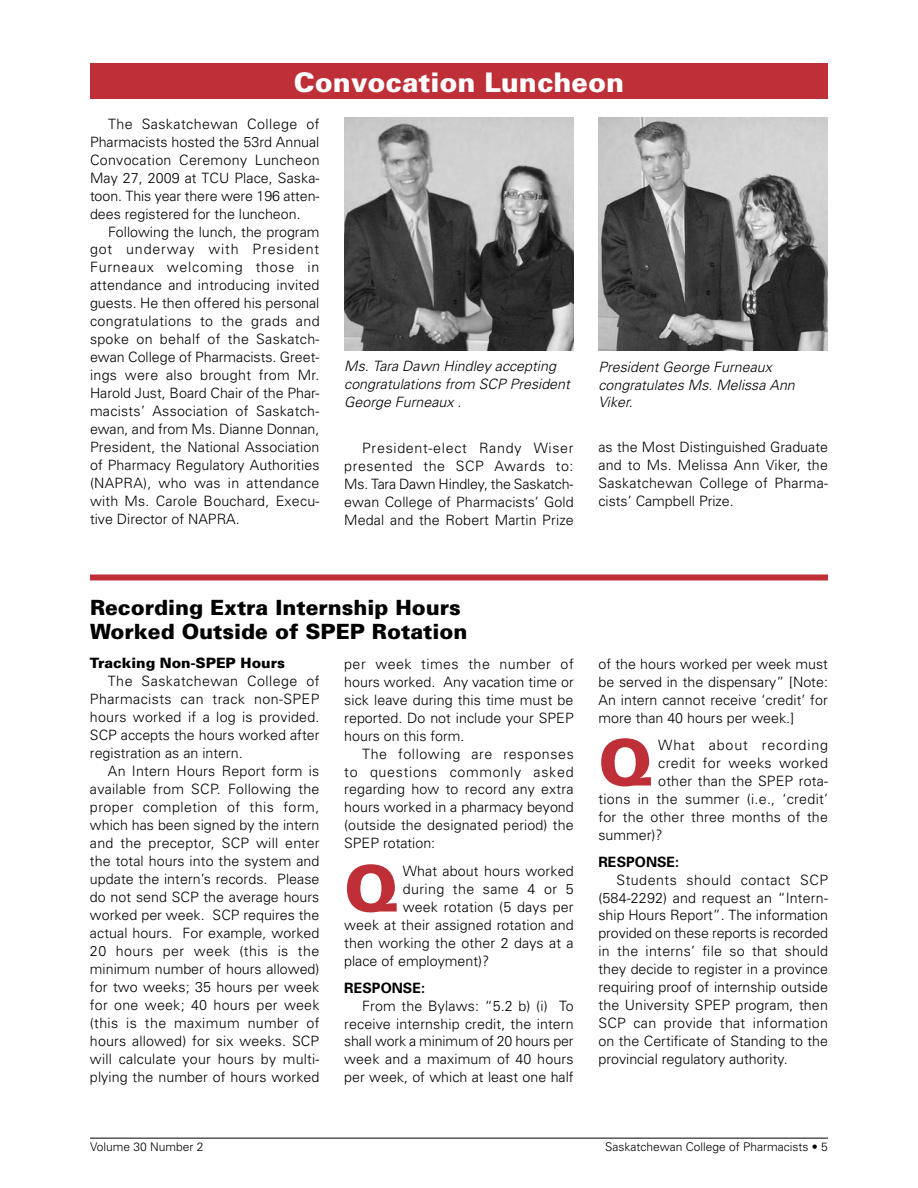
<style>
.page{position:relative;width:918px;height:1188px;background:#fff}
.page>*{position:absolute;margin:0;border:0;box-sizing:border-box;transform-origin:0 0}
.t1{font:900 64.05px "Univers";color:#bf2f38}
.t2{font:900 27px "Univers";color:#fff}
.t3{font:900 21px/24px "Univers";color:#000}
.t4{font:300 14.25px/18px "Univers";letter-spacing:.005em;color:#000;text-align:justify}
.t5{font:italic 300 14.25px/18px "Univers";color:#000}
.t6{font:900 14.25px "Univers";color:#000}
.t7{font:700 14.25px "Univers";color:#000}
.t8{font:300 14.25px "Univers";letter-spacing:.06em;color:#000}
.t9{font:300 14.25px "Univers";letter-spacing:.025em;color:#000}
.t10{font:300 12px "Univers";color:#000}
</style>
<div class="page">
<hr style="left:90px;top:1138px;width:738px;height:1px;background:#000">
<div style="left:90px;top:63px;width:738px;height:36px;background:#bf2f38"></div>
<div style="left:90px;top:574px;width:738px;height:6px;background:#bf2f38"></div>
<img style="left:344px;top:117px;width:230px;height:234px">
<img style="left:598px;top:117px;width:230px;height:234px">
<h2 class="t2" style="left:294px;top:65px;width:332px">Convocation Luncheon</h2>
<p class="t4" style="left:90px;top:114px;width:231px;text-indent:18px">The Saskatchewan College of Pharmacists hosted the 53rd Annual Convocation Ceremony Luncheon May 27, 2009 at TCU Place, Saska&shy;toon. This year there were 196 atten&shy;dees registered for the luncheon.</p>
<p class="t4" style="left:90px;top:222px;width:231px;text-indent:18px">Following the lunch, the program got underway with President Furneaux welcoming those in attendance and introducing invited guests. He then offered his personal congratulations to the grads and spoke on behalf of the Saskatch&shy;ewan College of Pharmacists. Greet&shy;ings were also brought from Mr.<br>Harold Just, Board Chair of the Phar&shy;macists’ Association of Saskatch&shy;ewan, and from Ms. Dianne Donnan, President, the National Association of Pharmacy Regulatory Authorities (NAPRA), who was in attendance with Ms. Carole Bouchard, Execu&shy;tive Director of NAPRA.</p>
<p class="t5" style="left:598px;top:357px;width:198px">President George Furneaux congratulates Ms. Melissa Ann<br>Viker.</p>
<p class="t4" style="left:598px;top:438px;width:231px">as the Most Distinguished Graduate and to Ms. Melissa Ann Viker, the Saskatchewan College of Pharma&shy;cists’ Campbell Prize.</p>
<p class="t5" style="left:344px;top:357px;width:227px">Ms. Tara Dawn Hindley accepting congratulations from SCP President<br>George Furneaux .</p>
<p class="t4" style="left:344px;top:438px;width:231px;text-indent:18px">President-elect Randy Wiser presented the SCP Awards to:<br>Ms. Tara Dawn Hindley, the Saskatch&shy;ewan College of Pharmacists’ Gold Medal and the Robert Martin Prize</p>
<h3 class="t3" style="left:90px;top:595px;width:379px">Recording Extra Internship Hours<br>Worked Outside of SPEP Rotation</h3>
<p class="t4" style="left:344px;top:654px;width:231px">per week times the number of hours worked. Any vacation time or sick leave during this time must be reported. Do not include your SPEP hours on this form.</p>
<p class="t4" style="left:344px;top:744px;width:231px;text-indent:18px">The following are responses to questions commonly asked regarding how to record any extra hours worked in a pharmacy beyond (outside the designated period) the SPEP rotation:</p>
<h1 class="t1" style="left:344px;top:849px;width:55px">Q</h1>
<p class="t4" style="left:403px;top:861px;width:172px">What about hours worked</p>
<p class="t6" style="left:90px;top:654px;width:197px">Tracking Non-SPEP Hours</p>
<p class="t4" style="left:90px;top:672px;width:231px;text-indent:18px">The Saskatchewan College of Pharmacists can track non-SPEP hours worked if a log is provided.<br>SCP accepts the hours worked after registration as an intern.</p>
<p class="t4" style="left:90px;top:762px;width:231px;text-indent:18px">An Intern Hours Report form is available from SCP. Following the proper completion of this form, which has been signed by the intern and the preceptor, SCP will enter the total hours into the system and update the intern’s records. Please do not send SCP the average hours worked per week. SCP requires the actual hours. For example, worked 20 hours per week (this is the minimum number of hours allowed) for two weeks; 35 hours per week for one week; 40 hours per week (this is the maximum number of hours allowed) for six weeks. SCP will calculate your hours by multi&shy;plying the number of hours worked</p>
<p class="t9" style="left:403px;top:880px;width:172px">during the same 4 or 5</p>
<p class="t4" style="left:403px;top:897px;width:172px">week rotation (5 days per</p>
<p class="t4" style="left:344px;top:915px;width:231px">week at their assigned rotation and</p>
<p class="t4" style="left:344px;top:933px;width:231px">then working the other 2 days at a</p>
<p class="t4" style="left:344px;top:951px;width:146px">place of employment)?</p>
<p class="t7" style="left:344px;top:978px;width:82px">RESPONSE:</p>
<p class="t4" style="left:344px;top:996px;width:231px;text-indent:18px">From the Bylaws: “5.2 b) (i) To receive internship credit, the intern shall work a minimum of 20 hours per week and a maximum of 40 hours per week, of which at least one half</p>
<p class="t4" style="left:598px;top:654px;width:231px">of the hours worked per week must be served in the dispensary” [Note:<br>An intern cannot receive ‘credit’ for more than 40 hours per week.]</p>
<h1 class="t1" style="left:598px;top:723px;width:55px">Q</h1>
<p class="t8" style="left:658px;top:736px;width:171px">What about recording</p>
<p class="t4" style="left:658px;top:753px;width:171px">credit for weeks worked</p>
<p class="t4" style="left:658px;top:771px;width:171px">other than the SPEP rota-</p>
<p class="t4" style="left:598px;top:789px;width:231px">tions in the summer (i.e., ‘credit’</p>
<p class="t4" style="left:598px;top:807px;width:231px">for the other three months of the</p>
<p class="t4" style="left:598px;top:825px;width:66px">summer)?</p>
<p class="t7" style="left:598px;top:852px;width:82px">RESPONSE:</p>
<p class="t4" style="left:598px;top:870px;width:231px;text-indent:18px">Students should contact SCP (584-2292) and request an “Intern&shy;ship Hours Report”. The information provided on these reports is recorded in the interns’ file so that should they decide to register in a province requiring proof of internship outside the University SPEP program, then SCP can provide that information on the Certificate of Standing to the provincial regulatory authority.</p>
<p class="t10" style="left:90px;top:1140px;width:115px">Volume 30 Number 2</p>
<p class="t10" style="left:605px;top:1140px;width:224px">Saskatchewan College of Pharmacists • 5</p>
</div>
